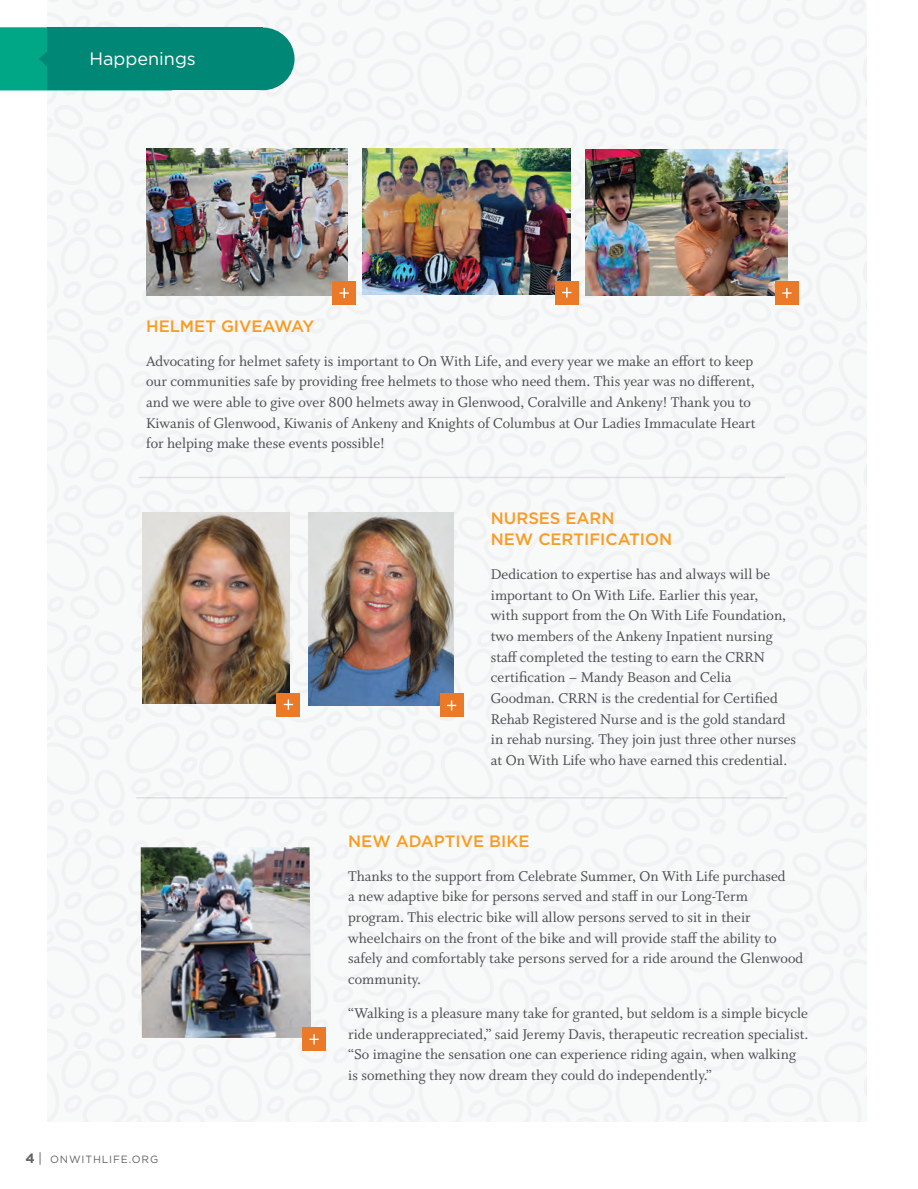
<style>
.page{position:relative;width:918px;height:1189px;background:#fff}
.page>*{position:absolute;margin:0;border:0;box-sizing:border-box;transform-origin:0 0}
.t1{font:18px "Gotham";color:#fff}
.Subhead{font:500 16.5px "Gotham";color:#f89c23}
.Body__Headway{font:15.75px/20.7px "Whitman";color:#4b4c4d}
.t2{font:10.5px "Gotham";letter-spacing:.08em;color:#636366}
.s1{font-weight:700;font-size:13.5px}
.s2{font-size:13.5px}
</style>
<div class="page">
<img style="left:0;top:0;width:866px;height:1121px">
<p class="t1" style="left:89px;top:49px;width:108px">Happenings</p>
<p class="Subhead" style="left:146px;top:316px;width:169px">HELMET GIVEAWAY</p>
<p class="Body__Headway" style="left:146px;top:351px;width:611px">Advocating for helmet safety is important to On With Life, and every year we make an effort to keep our communities safe by providing free helmets to those who need them. This year was no different, and we were able to give over 800 helmets away in Glenwood, Coralville and Ankeny! Thank you to Kiwanis of Glenwood, Kiwanis of Ankeny and Knights of Columbus at Our Ladies Immaculate Heart for helping make these events possible!</p>
<p class="Subhead" style="left:491px;top:509px;width:125px">NURSES EARN</p>
<p class="Subhead" style="left:491px;top:530px;width:183px">NEW CERTIFICATION</p>
<p class="Body__Headway" style="left:491px;top:564px;width:307px">Dedication to expertise has and always will be important to On With Life. Earlier this year,<br>with support from the On With Life Foundation, two members of the Ankeny Inpatient nursing staff completed the testing to earn the CRRN certification – Mandy Beason and Celia Goodman. CRRN is the credential for Certified Rehab Registered Nurse and is the gold standard in rehab nursing. They join just three other nurses at On With Life who have earned this credential.</p>
<p class="t2" style="left:26px;top:1153px;width:134px"><span class="s1">4</span> <span class="s2">|</span> ONWITHLIFE.ORG</p>
<p class="Subhead" style="left:348px;top:831px;width:183px">NEW ADAPTIVE BIKE</p>
<p class="Body__Headway" style="left:348px;top:866px;width:456px">Thanks to the support from Celebrate Summer, On With Life purchased<br>a new adaptive bike for persons served and staff in our Long-Term program. This electric bike will allow persons served to sit in their wheelchairs on the front of the bike and will provide staff the ability to safely and comfortably take persons served for a ride around the Glenwood community.</p>
<p class="Body__Headway" style="left:348px;top:1003px;width:461px">“Walking is a pleasure many take for granted, but seldom is a simple bicycle ride underappreciated,” said Jeremy Davis, therapeutic recreation specialist. “So imagine the sensation one can experience riding again, when walking is something they now dream they could do independently.”</p>
</div>
